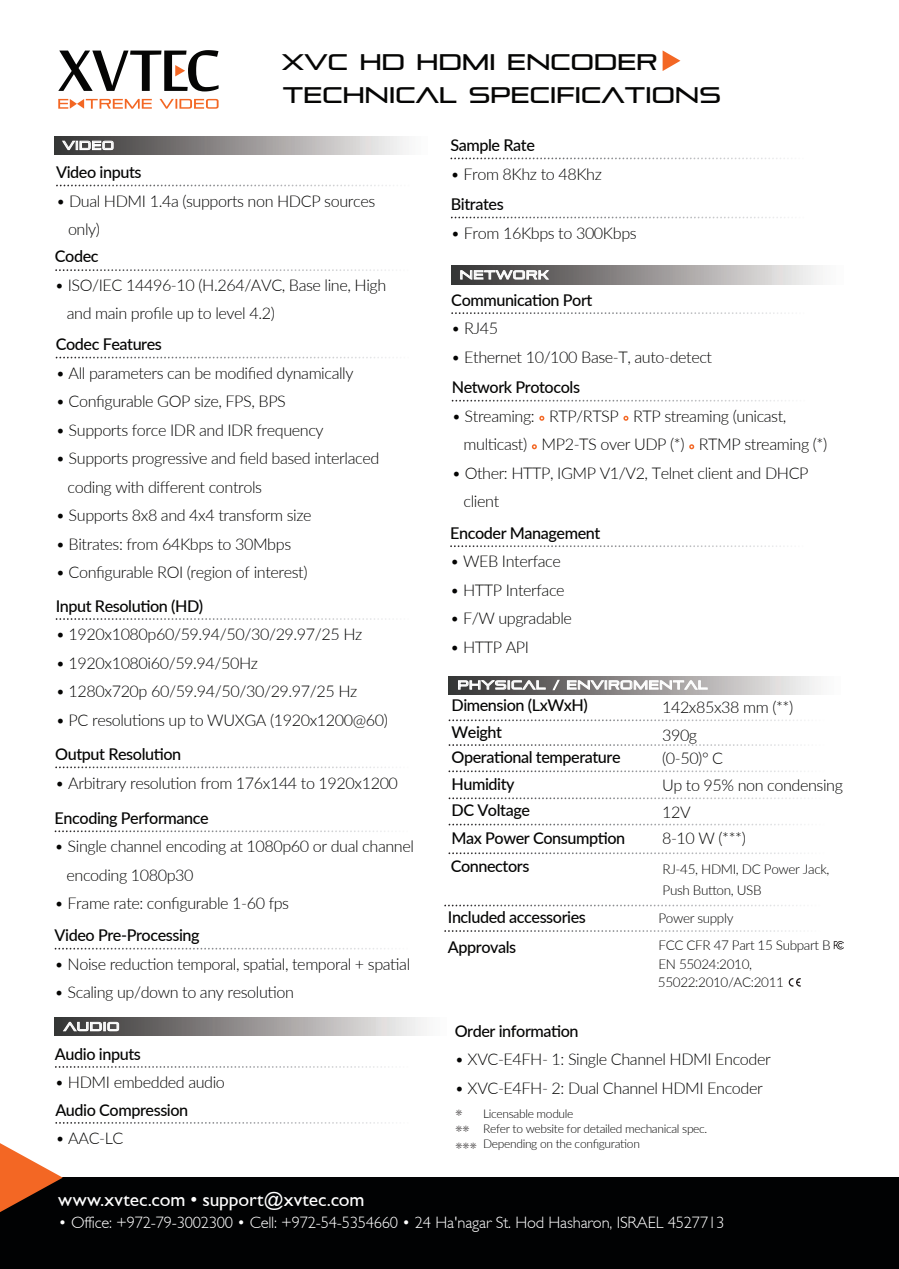
<style>
.page{position:relative;width:899px;height:1269px;background:#fff}
.page>*{position:absolute;margin:0;border:0;box-sizing:border-box;transform-origin:0 0}
.t1{font:22.5px "Pirulen Rg";letter-spacing:.01em;color:#050504}
.t2{font:19.5px "Gill Sans";letter-spacing:-.005em;color:#fff}
.t3{font:300 16.5px "Gill Sans";letter-spacing:-.01em;color:#fff}
.t4{font:300 16.2px/28.5px "Lato";letter-spacing:-.025em;color:#050504}
.t5{font:500 16.2px "Lato";letter-spacing:-.025em;color:#050504}
.t6{font:300 13.5px/21px "Lato";letter-spacing:-.025em;color:#050504}
.t7{font:300 12px/15px "Lato";letter-spacing:-.025em;color:#050504}
.t8{font:12px "Pirulen Rg";letter-spacing:.07em;color:#fff}
.t9{font:12px "Pirulen Rg";letter-spacing:.07em;color:#fff;scale:.95 1}
.s1{font-family:"Gill Sans";font-size:15px;color:#231f20}
</style>
<div class="page">
<div style="left:0;top:1177px;width:899px;height:92px;background:#010203"></div>
<svg style="left:789px;top:978px;width:12px;height:9px"></svg>
<svg style="left:834px;top:941px;width:10px;height:9px"></svg>
<svg style="left:445px;top:905px;width:360px;height:1px"></svg>
<svg style="left:445px;top:930px;width:356px;height:2px"></svg>
<svg style="left:0;top:1143px;width:63px;height:69px"></svg>
<svg style="left:449px;top:744px;width:356px;height:2px"></svg>
<svg style="left:449px;top:719px;width:360px;height:2px"></svg>
<svg style="left:56px;top:1066px;width:337px;height:2px"></svg>
<svg style="left:449px;top:824px;width:360px;height:1px"></svg>
<svg style="left:449px;top:797px;width:360px;height:2px"></svg>
<svg style="left:449px;top:770px;width:360px;height:2px"></svg>
<svg style="left:449px;top:852px;width:360px;height:2px"></svg>
<svg style="left:57px;top:185px;width:341px;height:1px"></svg>
<svg style="left:57px;top:357px;width:337px;height:1px"></svg>
<svg style="left:57px;top:618px;width:333px;height:2px"></svg>
<svg style="left:56px;top:766px;width:341px;height:2px"></svg>
<svg style="left:55px;top:830px;width:338px;height:2px"></svg>
<svg style="left:55px;top:948px;width:338px;height:1px"></svg>
<svg style="left:451px;top:158px;width:341px;height:1px"></svg>
<svg style="left:452px;top:217px;width:341px;height:1px"></svg>
<svg style="left:452px;top:312px;width:341px;height:2px"></svg>
<svg style="left:452px;top:400px;width:338px;height:2px"></svg>
<svg style="left:539px;top:415px;width:6px;height:6px"></svg>
<svg style="left:623px;top:415px;width:6px;height:6px"></svg>
<svg style="left:531px;top:444px;width:6px;height:6px"></svg>
<svg style="left:689px;top:444px;width:6px;height:6px"></svg>
<svg style="left:451px;top:545px;width:341px;height:2px"></svg>
<div style="left:54px;top:136px;width:376px;height:18px;background:linear-gradient(to right,#302d2d,#fffefe)"></div>
<svg style="left:61px;top:140px;width:53px;height:11px"></svg>
<div style="left:451px;top:266px;width:395px;height:18px;background:linear-gradient(to right,#302d2d,#fff)"></div>
<svg style="left:460px;top:270px;width:90px;height:10px"></svg>
<div style="left:55px;top:1017px;width:395px;height:19px;background:linear-gradient(to right,#302d2d,#fff)"></div>
<svg style="left:62px;top:1021px;width:58px;height:11px"></svg>
<div style="left:449px;top:676px;width:395px;height:18px;background:linear-gradient(to right,#302d2d,#fff)"></div>
<svg style="left:458px;top:680px;width:88px;height:10px"></svg>
<svg style="left:552px;top:679px;width:8px;height:12px"></svg>
<svg style="left:567px;top:680px;width:141px;height:10px"></svg>
<svg style="left:58px;top:50px;width:161px;height:41px"></svg>
<svg style="left:58px;top:99px;width:161px;height:10px"></svg>
<svg style="left:663px;top:50px;width:17px;height:21px"></svg>
<svg style="left:56px;top:1122px;width:337px;height:2px"></svg>
<svg style="left:56px;top:269px;width:341px;height:2px"></svg>
<h1 class="t1" style="left:282px;top:48px;width:377px">XVC HD HDMI ENCODER</h1>
<h1 class="t1" style="left:283px;top:81px;width:439px">TECHNICAL SPECIFICATIONS</h1>
<p class="t9" style="left:63px;top:138px;width:55px">VIDEO</p>
<p class="t5" style="left:56px;top:161px;width:87px">Video inputs</p>
<p class="t4" style="left:68px;top:186px;width:309px;text-indent:-12px">• Dual HDMI 1.4a (supports non HDCP sources only)</p>
<p class="t5" style="left:55px;top:245px;width:45px">Codec</p>
<p class="t4" style="left:67px;top:270px;width:321px;text-indent:-12px">• ISO/IEC 14496-10 (H.264/AVC, Base line, High and main profile up to level 4.2)</p>
<p class="t5" style="left:56px;top:333px;width:108px">Codec Features</p>
<p class="t4" style="left:56px;top:358px;width:299px">• All parameters can be modified dynamically</p>
<p class="t4" style="left:56px;top:387px;width:232px">• Configurable GOP size, FPS, BPS</p>
<p class="t4" style="left:56px;top:415px;width:270px">• Supports force IDR and IDR frequency</p>
<p class="t4" style="left:68px;top:444px;width:313px;text-indent:-12px">• Supports progressive and field based interlaced coding with different controls</p>
<p class="t4" style="left:56px;top:501px;width:257px">• Supports 8x8 and 4x4 transform size</p>
<p class="t4" style="left:56px;top:529px;width:237px">• Bitrates: from 64Kbps to 30Mbps</p>
<p class="t4" style="left:56px;top:557px;width:253px">• Configurable ROI (region of interest)</p>
<p class="t5" style="left:56px;top:594px;width:149px">Input Resolution (HD)</p>
<p class="t4" style="left:56px;top:619px;width:308px">• 1920x1080p60/59.94/50/30/29.97/25 Hz</p>
<p class="t4" style="left:56px;top:648px;width:204px">• 1920x1080i60/59.94/50Hz</p>
<p class="t4" style="left:56px;top:676px;width:303px">• 1280x720p 60/59.94/50/30/29.97/25 Hz</p>
<p class="t4" style="left:56px;top:705px;width:334px">• PC resolutions up to WUXGA (1920x1200@60)</p>
<p class="t5" style="left:55px;top:742px;width:128px">Output Resolution</p>
<p class="t4" style="left:55px;top:768px;width:344px">• Arbitrary resolution from 176x144 to 1920x1200</p>
<p class="t5" style="left:55px;top:806px;width:155px">Encoding Performance</p>
<p class="t4" style="left:67px;top:832px;width:349px;text-indent:-12px">• Single channel encoding at 1080p60 or dual channel encoding 1080p30</p>
<p class="t4" style="left:55px;top:889px;width:236px">• Frame rate: configurable 1-60 fps</p>
<p class="t5" style="left:55px;top:924px;width:147px">Video Pre-Processing</p>
<p class="t4" style="left:55px;top:949px;width:357px">• Noise reduction temporal, spatial, temporal + spatial</p>
<p class="t4" style="left:55px;top:978px;width:241px">• Scaling up/down to any resolution</p>
<p class="t8" style="left:64px;top:1019px;width:57px">AUDIO</p>
<p class="t5" style="left:55px;top:1042px;width:87px">Audio inputs</p>
<p class="t4" style="left:55px;top:1067px;width:171px">• HDMI embedded audio</p>
<p class="t5" style="left:55px;top:1098px;width:134px">Audio Compression</p>
<p class="t4" style="left:55px;top:1123px;width:70px">• AAC-LC</p>
<p class="t2" style="left:58px;top:1188px;width:308px">www.xvtec.com • support@xvtec.com</p>
<p class="t5" style="left:450px;top:134px;width:86px">Sample Rate</p>
<p class="t4" style="left:450px;top:159px;width:153px">• From 8Khz to 48Khz</p>
<p class="t5" style="left:451px;top:193px;width:54px">Bitrates</p>
<p class="t4" style="left:451px;top:218px;width:187px">• From 16Kbps to 300Kbps</p>
<p class="t8" style="left:460px;top:268px;width:90px">NETWORK</p>
<p class="t5" style="left:451px;top:288px;width:143px">Communication Port</p>
<p class="t4" style="left:451px;top:314px;width:49px">• RJ45</p>
<p class="t4" style="left:451px;top:342px;width:262px">• Ethernet 10/100 Base-T, auto-detect</p>
<p class="t5" style="left:452px;top:376px;width:130px">Network Protocols</p>
<p class="t4" style="left:464px;top:401px;width:365px;text-indent:-12px">• Streaming: RTP/RTSP RTP streaming (unicast, multicast) MP2-TS over UDP (*) RTMP streaming (*)</p>
<p class="t4" style="left:464px;top:458px;width:346px;text-indent:-12px">• Other: HTTP, IGMP V1/V2, Telnet client and DHCP client</p>
<p class="t5" style="left:450px;top:521px;width:152px">Encoder Management</p>
<p class="t4" style="left:450px;top:547px;width:112px">• WEB Interface</p>
<p class="t4" style="left:450px;top:575px;width:116px">• HTTP Interface</p>
<p class="t4" style="left:450px;top:604px;width:123px">• F/W upgradable</p>
<p class="t4" style="left:450px;top:632px;width:80px">• HTTP API</p>
<p class="t8" style="left:458px;top:678px;width:251px">PHYSICAL / ENVIROMENTAL</p>
<p class="t5" style="left:451px;top:694px;width:138px">Dimension (LxWxH)</p>
<p class="t4" style="left:662px;top:692px;width:133px">142x85x38 mm (**)</p>
<p class="t5" style="left:451px;top:720px;width:52px">Weight</p>
<p class="t4" style="left:662px;top:720px;width:37px">390g</p>
<p class="t5" style="left:451px;top:745px;width:171px">Operational temperature</p>
<p class="t4" style="left:662px;top:744px;width:63px">(0-50)° C</p>
<p class="t5" style="left:451px;top:772px;width:65px">Humidity</p>
<p class="t4" style="left:662px;top:770px;width:182px">Up to 95% non condensing</p>
<p class="t5" style="left:451px;top:799px;width:80px">DC Voltage</p>
<p class="t4" style="left:662px;top:797px;width:30px">12V</p>
<p class="t5" style="left:451px;top:826px;width:175px">Max Power Consumption</p>
<p class="t4" style="left:662px;top:823px;width:85px">8-10 W (***)</p>
<p class="t5" style="left:451px;top:855px;width:80px">Connectors</p>
<p class="t6" style="left:663px;top:858px;width:168px">RJ-45, HDMI, DC Power Jack,<br>Push Button, USB</p>
<p class="t5" style="left:448px;top:906px;width:140px">Included accessories</p>
<p class="t6" style="left:658px;top:907px;width:77px">Power supply</p>
<p class="t5" style="left:448px;top:935px;width:70px">Approvals</p>
<p class="t6" style="left:658px;top:953px;width:95px">EN 55024:2010,</p>
<p class="t6" style="left:658px;top:935px;width:174px">FCC CFR 47 Part 15 Subpart B</p>
<p class="t6" style="left:658px;top:971px;width:128px">55022:2010/AC:2011</p>
<p class="t5" style="left:455px;top:1019px;width:125px">Order information</p>
<p class="t4" style="left:455px;top:1044px;width:318px">• XVC-E4FH- 1: Single Channel HDMI Encoder</p>
<p class="t4" style="left:455px;top:1073px;width:310px">• XVC-E4FH- 2: Dual Channel HDMI Encoder</p>
<p class="t7" style="left:455px;top:1105px;width:253px"><span class="s1">*</span> Licensable module<br><span class="s1">**</span> Refer to website for detailed mechanical spec. <span class="s1">***</span> Depending on the configuration</p>
<p class="t3" style="left:59px;top:1213px;width:667px">• Office: +972-79-3002300 • Cell: +972-54-5354660 • 24 Ha'nagar St. Hod Hasharon, ISRAEL 4527713</p>
</div>
